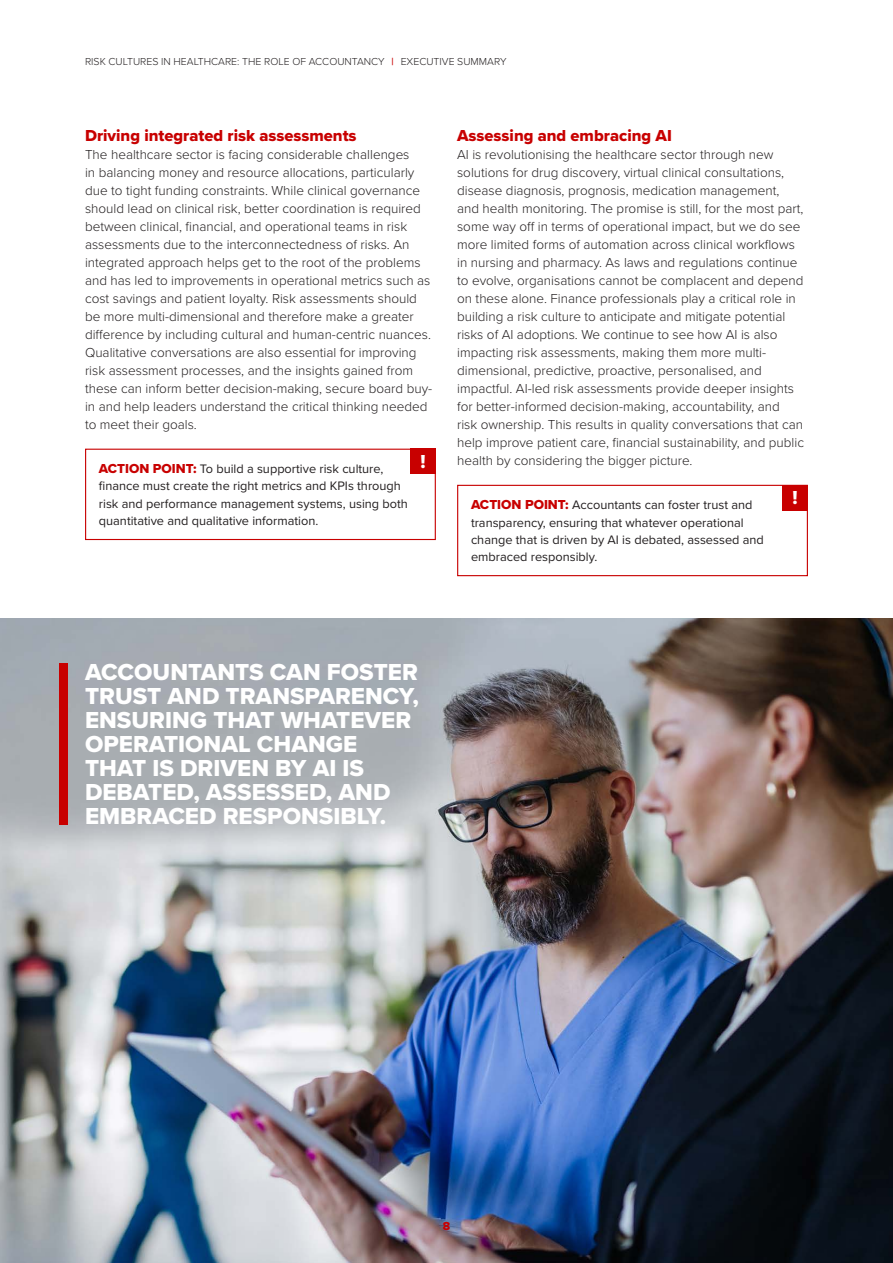
<style>
.page{position:relative;width:893px;height:1263px;background:#fff}
.page>*{position:absolute;margin:0;border:0;box-sizing:border-box;transform-origin:0 0}
.t1{font:24px/24px "Proxima Nova Extrabld";color:#fff}
.t2{font:19.5px "Proxima Nova Extrabld";color:#fff}
.t3{font:16.5px "Proxima Nova Extrabld";color:#c80000}
.t4{font:300 13.5px/18px "Proxima Nova";color:#231f20}
.t5{font:12.75px/17.2px "Proxima Nova";color:#231f20}
.t6{font:12px "Proxima Nova Extrabld";color:#c80000}
.t7{font:300 10.5px "Proxima Nova";color:#231f20}
.s1{font-weight:600;color:#c80000}
.s2{font-family:"Proxima Nova Extrabld";font-size:13.5px;color:#c80000}
</style>
<div class="page">
<img style="left:0;top:619px;width:893px;height:644px">
<div style="left:60px;top:663px;width:8px;height:162px;background:#c80000"></div>
<div style="left:85px;top:449px;width:351px;height:91px;border:1px solid #c80000"></div>
<div style="left:410px;top:449px;width:26px;height:25px;background:#c80000"></div>
<div style="left:457px;top:485px;width:351px;height:91px;border:1px solid #c80000"></div>
<div style="left:782px;top:485px;width:26px;height:25px;background:#c80000"></div>
<p class="t7" style="left:85px;top:53px;width:423px">RISK CULTURES IN HEALTHCARE: THE ROLE OF ACCOUNTANCY <span class="s1">|</span> EXECUTIVE SUMMARY</p>
<p class="t3" style="left:85px;top:123px;width:273px">Driving integrated risk assessments</p>
<p class="t4" style="left:85px;top:144px;width:349px">The healthcare sector is facing considerable challenges<br>in balancing money and resource allocations, particularly due to tight funding constraints. While clinical governance should lead on clinical risk, better coordination is required between clinical, financial, and operational teams in risk assessments due to the interconnectedness of risks. An integrated approach helps get to the root of the problems and has led to improvements in operational metrics such as cost savings and patient loyalty. Risk assessments should be more multi-dimensional and therefore make a greater difference by including cultural and human-centric nuances.<br>Qualitative conversations are also essential for improving risk assessment processes, and the insights gained from these can inform better decision-making, secure board buy&shy;in and help leaders understand the critical thinking needed to meet their goals.</p>
<p class="t5" style="left:99px;top:460px;width:311px"><span class="s2">ACTION POINT:</span> To build a supportive risk culture, finance must create the right metrics and KPIs through risk and performance management systems, using both quantitative and qualitative information.</p>
<h2 class="t2" style="left:420px;top:447px;width:7px">!</h2>
<p class="t3" style="left:457px;top:123px;width:216px">Assessing and embracing AI</p>
<p class="t4" style="left:457px;top:144px;width:348px">AI is revolutionising the healthcare sector through new solutions for drug discovery, virtual clinical consultations, disease diagnosis, prognosis, medication management, and health monitoring. The promise is still, for the most part, some way off in terms of operational impact, but we do see more limited forms of automation across clinical workflows in nursing and pharmacy. As laws and regulations continue to evolve, organisations cannot be complacent and depend on these alone. Finance professionals play a critical role in building a risk culture to anticipate and mitigate potential risks of AI adoptions. We continue to see how AI is also impacting risk assessments, making them more multi&shy;dimensional, predictive, proactive, personalised, and impactful. AI-led risk assessments provide deeper insights for better-informed decision-making, accountability, and<br>risk ownership. This results in quality conversations that can help improve patient care, financial sustainability, and public health by considering the bigger picture.</p>
<p class="t5" style="left:471px;top:496px;width:294px"><span class="s2">ACTION POINT:</span> Accountants can foster trust and transparency, ensuring that whatever operational change that is driven by AI is debated, assessed and embraced responsibly.</p>
<h2 class="t2" style="left:793px;top:483px;width:7px">!</h2>
<h1 class="t1" style="left:85px;top:660px;width:335px">ACCOUNTANTS CAN FOSTER<br>TRUST AND TRANSPARENCY,<br>ENSURING THAT WHATEVER<br>OPERATIONAL CHANGE<br>THAT IS DRIVEN BY AI IS<br>DEBATED, ASSESSED, AND<br>EMBRACED RESPONSIBLY.</h1>
<p class="t6" style="left:443px;top:1217px;width:9px">8</p>
</div>
